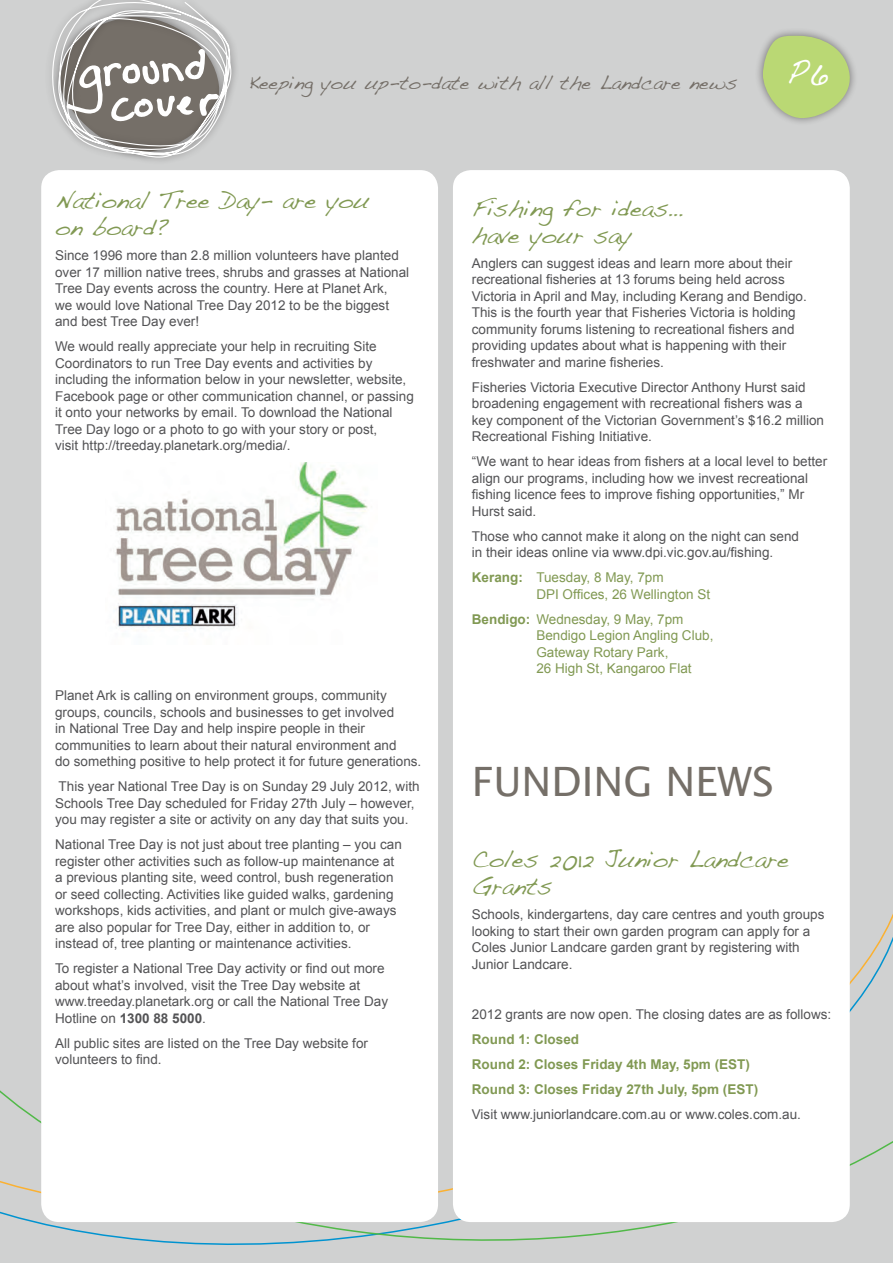
<style>
.page{position:relative;width:893px;height:1263px;background:#fff}
.page>*{position:absolute;margin:0;border:0;box-sizing:border-box;transform-origin:0 0}
.text{font:40.5px "Lucida Sans";color:#756f68}
.heading{font:24px/27px "Handwriting Dakota";color:#819953}
.t1{font:19.5px "Handwriting Dakota";color:#756f68}
.text-2{font:13.5px/16.5px "Arial";color:#535355}
.text-3{font:13.5px/16.5px "Arial";color:#819953}
.text-4{font:700 13.5px "Arial";color:#819953}
.s1{font-weight:700}
</style>
<div class="page">
<div style="left:0;top:0;width:893px;height:764px;background:#d0d1d1"></div>
<div style="left:0;top:806px;width:893px;height:158px;background:#d0d1d1"></div>
<div style="left:0;top:964px;width:893px;height:299px;background:#d0d1d1"></div>
<div style="left:41px;top:170px;width:397px;height:1052px;background:#fff;border-radius:18px"></div>
<div style="left:453px;top:170px;width:397px;height:1052px;background:#fff;border-radius:18px"></div>
<div style="left:755px;top:28px;width:103px;height:98px;background:#231f20;opacity:.5"></div>
<div style="left:44px;top:0;width:195px;height:166px;background:#d0d1d1"></div>
<svg style="left:51px;top:0;width:185px;height:158px"></svg>
<img style="left:114px;top:462px;width:254px;height:168px">
<svg style="left:763px;top:35px;width:89px;height:83px;background:#bbd286"></svg>
<p class="t1" style="left:249px;top:71px;width:490px">Keeping you up-to-date with all the Landcare news</p>
<p class="heading" style="left:55px;top:187px;width:316px">National Tree Day- are you on board?</p>
<p class="text-2" style="left:55px;top:247px;width:356px">Since 1996 more than 2.8 million volunteers have planted over 17 million native trees, shrubs and grasses at National Tree Day events across the country. Here at Planet Ark,<br>we would love National Tree Day 2012 to be the biggest and best Tree Day ever!</p>
<p class="text-2" style="left:55px;top:338px;width:360px">We would really appreciate your help in recruiting Site Coordinators to run Tree Day events and activities by including the information below in your newsletter, website, Facebook page or other communication channel, or passing it onto your networks by email. To download the National Tree Day logo or a photo to go with your story or post,<br>visit http://treeday.planetark.org/media/.</p>
<p class="text-2" style="left:55px;top:687px;width:368px">Planet Ark is calling on environment groups, community groups, councils, schools and businesses to get involved<br>in National Tree Day and help inspire people in their communities to learn about their natural environment and<br>do something positive to help protect it for future generations.</p>
<p class="text-2" style="left:55px;top:778px;width:366px">This year National Tree Day is on Sunday 29 July 2012, with<br>Schools Tree Day scheduled for Friday 27th July – however, you may register a site or activity on any day that suits you.</p>
<p class="text-2" style="left:55px;top:836px;width:348px">National Tree Day is not just about tree planting – you can register other activities such as follow-up maintenance at a previous planting site, weed control, bush regeneration or seed collecting. Activities like guided walks, gardening workshops, kids activities, and plant or mulch give-aways are also popular for Tree Day, either in addition to, or instead of, tree planting or maintenance activities.</p>
<p class="text-2" style="left:55px;top:960px;width:334px">To register a National Tree Day activity or find out more about what’s involved, visit the Tree Day website at www.treeday.planetark.org or call the National Tree Day Hotline on <span class="s1">1300 88 5000</span>.</p>
<p class="text-2" style="left:55px;top:1035px;width:314px">All public sites are listed on the Tree Day website for volunteers to find.</p>
<p class="heading" style="left:472px;top:194px;width:213px">Fishing for ideas… have your say</p>
<p class="text-2" style="left:472px;top:255px;width:336px">Anglers can suggest ideas and learn more about their recreational fisheries at 13 forums being held across Victoria in April and May, including Kerang and Bendigo.<br>This is the fourth year that Fisheries Victoria is holding community forums listening to recreational fishers and providing updates about what is happening with their freshwater and marine fisheries.</p>
<p class="text-2" style="left:472px;top:379px;width:354px">Fisheries Victoria Executive Director Anthony Hurst said broadening engagement with recreational fishers was a key component of the Victorian Government’s $16.2 million Recreational Fishing Initiative.</p>
<p class="text-2" style="left:472px;top:453px;width:357px">“We want to hear ideas from fishers at a local level to better align our programs, including how we invest recreational fishing licence fees to improve fishing opportunities,” Mr Hurst said.</p>
<p class="text-2" style="left:472px;top:528px;width:329px">Those who cannot make it along on the night can send in their ideas online via www.dpi.vic.gov.au/fishing.</p>
<p class="text-3" style="left:536px;top:569px;width:175px;text-indent:-64px"><span class="s1">Kerang:</span> Tuesday, 8 May, 7pm<br>DPI Offices, 26 Wellington St</p>
<p class="text-3" style="left:536px;top:611px;width:179px;text-indent:-64px"><span class="s1">Bendigo:</span> Wednesday, 9 May, 7pm<br>Bendigo Legion Angling Club,<br>Gateway Rotary Park,<br>26 High St, Kangaroo Flat</p>
<p class="text" style="left:472px;top:759px;width:304px">FUNDING NEWS</p>
<p class="heading" style="left:472px;top:846px;width:318px">Coles 2012 Junior Landcare<br>Grants</p>
<p class="text-2" style="left:472px;top:906px;width:354px">Schools, kindergartens, day care centres and youth groups looking to start their own garden program can apply for a Coles Junior Landcare garden grant by registering with Junior Landcare.</p>
<p class="text-2" style="left:472px;top:1006px;width:361px">2012 grants are now open. The closing dates are as follows:</p>
<p class="text-4" style="left:472px;top:1030px;width:109px">Round 1: Closed</p>
<p class="text-4" style="left:472px;top:1055px;width:280px">Round 2: Closes Friday 4th May, 5pm (EST)</p>
<p class="text-4" style="left:472px;top:1080px;width:288px">Round 3: Closes Friday 27th July, 5pm (EST)</p>
<p class="text-2" style="left:472px;top:1106px;width:331px">Visit www.juniorlandcare.com.au or www.coles.com.au.</p>
</div>
